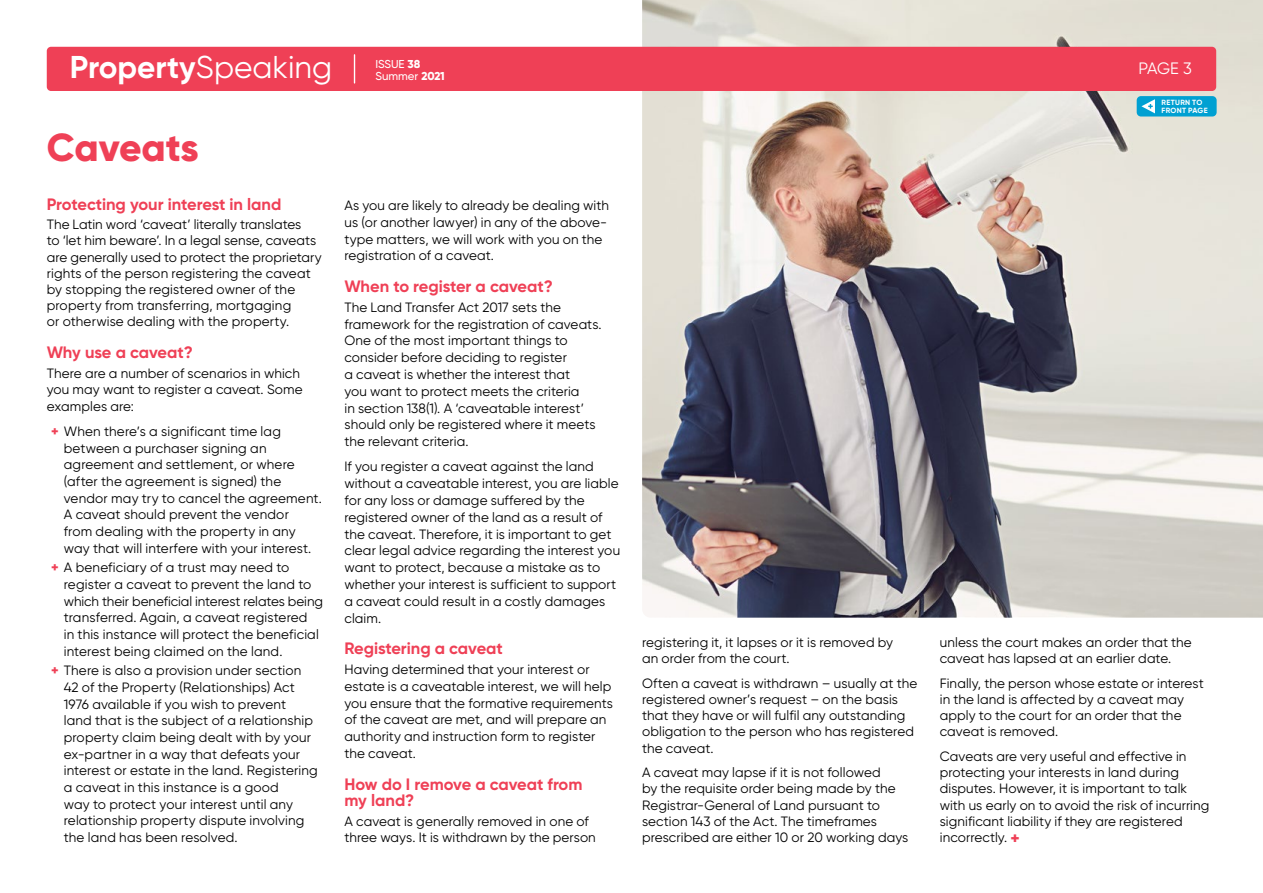
<style>
.page{position:relative;width:1263px;height:893px;background:#fff}
.page>*{position:absolute;margin:0;border:0;box-sizing:border-box;transform-origin:0 0}
.t1{font:800 39px "Gilroy";letter-spacing:-.005em;color:#ef4056}
.t2{font:700 31.5px "Gilroy";color:#fff}
.t3{font:700 16.5px/16.5px "Gilroy";letter-spacing:-.005em;color:#ef4056}
.t4{font:16.5px "Gilroy";color:#fff}
.t5{font:13.5px/16.8px "Gilroy";letter-spacing:.01em;color:#000}
.t6{font:500 11.4px/12.5px "Gilroy";color:#fff}
.t7{font:700 7.5px/7.5px "Gilroy";letter-spacing:.035em;color:#fff}
.s1{font-weight:400}
.s2{font-weight:800}
.s3{font-weight:800;color:#ef4056}
.s4{font-weight:800;font-size:16.5px;color:#ef4056}
</style>
<div class="page">
<img style="left:642px;top:0;width:621px;height:618px">
<div style="left:47px;top:47px;width:1169px;height:44px;background:#ef4056;border-radius:4px"></div>
<svg style="left:354px;top:55px;width:1px;height:28px"></svg>
<div style="left:1137px;top:96px;width:79px;height:21px;background:#00a0d2;border-radius:4px"></div>
<svg style="left:1141px;top:99px;width:14px;height:14px"></svg>
<h2 class="t2" style="left:70px;top:48px;width:264px">Property<span class="s1">Speaking</span></h2>
<p class="t4" style="left:1138px;top:58px;width:55px">PAGE 3</p>
<p class="t6" style="left:375px;top:57px;width:71px">ISSUE <span class="s2">38<br></span>Summer <span class="s2">2021</span></p>
<h1 class="t1" style="left:47px;top:123px;width:153px">Caveats</h1>
<p class="t3" style="left:47px;top:196px;width:236px">Protecting your interest in land</p>
<p class="t5" style="left:47px;top:216px;width:276px;line-height:16.2px">The Latin word ‘caveat’ literally translates<br>to ‘let him beware’. In a legal sense, caveats are generally used to protect the proprietary rights of the person registering the caveat by stopping the registered owner of the property from transferring, mortgaging<br>or otherwise dealing with the property.</p>
<p class="t3" style="left:47px;top:344px;width:148px">Why use a caveat?</p>
<p class="t5" style="left:47px;top:364px;width:257px">There are a number of scenarios in which you may want to register a caveat. Some examples are:</p>
<p class="t5" style="left:64px;top:423px;width:259px;text-indent:-13px"><span class="s3">+</span> When there’s a significant time lag between a purchaser signing an agreement and settlement, or where (after the agreement is signed) the vendor may try to cancel the agreement.<br>A caveat should prevent the vendor<br>from dealing with the property in any way that will interfere with your interest.</p>
<p class="t5" style="left:64px;top:559px;width:261px;text-indent:-13px"><span class="s3">+</span> A beneficiary of a trust may need to register a caveat to prevent the land to which their beneficial interest relates being transferred. Again, a caveat registered<br>in this instance will protect the beneficial interest being claimed on the land.</p>
<p class="t5" style="left:64px;top:662px;width:255px;text-indent:-13px"><span class="s3">+</span> There is also a provision under section 42 of the Property (Relationships) Act 1976 available if you wish to prevent<br>land that is the subject of a relationship property claim being dealt with by your ex-partner in a way that defeats your interest or estate in the land. Registering a caveat in this instance is a good<br>way to protect your interest until any relationship property dispute involving the land has been resolved.</p>
<p class="t5" style="left:344px;top:197px;width:266px">As you are likely to already be dealing with us (or another lawyer) in any of the above&shy;type matters, we will work with you on the registration of a caveat.</p>
<p class="t3" style="left:344px;top:278px;width:210px">When to register a caveat?</p>
<p class="t5" style="left:344px;top:299px;width:259px">The Land Transfer Act 2017 sets the framework for the registration of caveats.<br>One of the most important things to consider before deciding to register<br>a caveat is whether the interest that<br>you want to protect meets the criteria<br>in section 138(1). A ‘caveatable interest’ should only be registered where it meets the relevant criteria.</p>
<p class="t5" style="left:344px;top:458px;width:277px">If you register a caveat against the land without a caveatable interest, you are liable for any loss or damage suffered by the registered owner of the land as a result of the caveat. Therefore, it is important to get clear legal advice regarding the interest you want to protect, because a mistake as to whether your interest is sufficient to support a caveat could result in a costly damages claim.</p>
<p class="t3" style="left:344px;top:640px;width:160px">Registering a caveat</p>
<p class="t5" style="left:344px;top:661px;width:270px">Having determined that your interest or estate is a caveatable interest, we will help you ensure that the formative requirements of the caveat are met, and will prepare an authority and instruction form to register the caveat.</p>
<p class="t3" style="left:344px;top:775px;width:239px">How do I remove a caveat from my land?</p>
<p class="t5" style="left:344px;top:813px;width:253px">A caveat is generally removed in one of three ways. It is withdrawn by the person</p>
<p class="t5" style="left:642px;top:634px;width:252px;line-height:16.2px">registering it, it lapses or it is removed by an order from the court.</p>
<p class="t5" style="left:642px;top:675px;width:277px;line-height:16.2px">Often a caveat is withdrawn – usually at the registered owner’s request – on the basis that they have or will fulfil any outstanding obligation to the person who has registered the caveat.</p>
<p class="t5" style="left:642px;top:764px;width:268px;line-height:16.2px">A caveat may lapse if it is not followed<br>by the requisite order being made by the Registrar-General of Land pursuant to section 143 of the Act. The timeframes prescribed are either 10 or 20 working days</p>
<p class="t7" style="left:1161px;top:99px;width:48px">RETURN TO<br>FRONT PAGE</p>
<p class="t5" style="left:940px;top:634px;width:254px;line-height:16.2px">unless the court makes an order that the caveat has lapsed at an earlier date.</p>
<p class="t5" style="left:940px;top:675px;width:265px;line-height:16.2px">Finally, the person whose estate or interest in the land is affected by a caveat may apply to the court for an order that the caveat is removed.</p>
<p class="t5" style="left:940px;top:748px;width:271px;line-height:16.2px">Caveats are very useful and effective in protecting your interests in land during disputes. However, it is important to talk with us early on to avoid the risk of incurring significant liability if they are registered incorrectly. <span class="s4">+</span></p>
</div>
